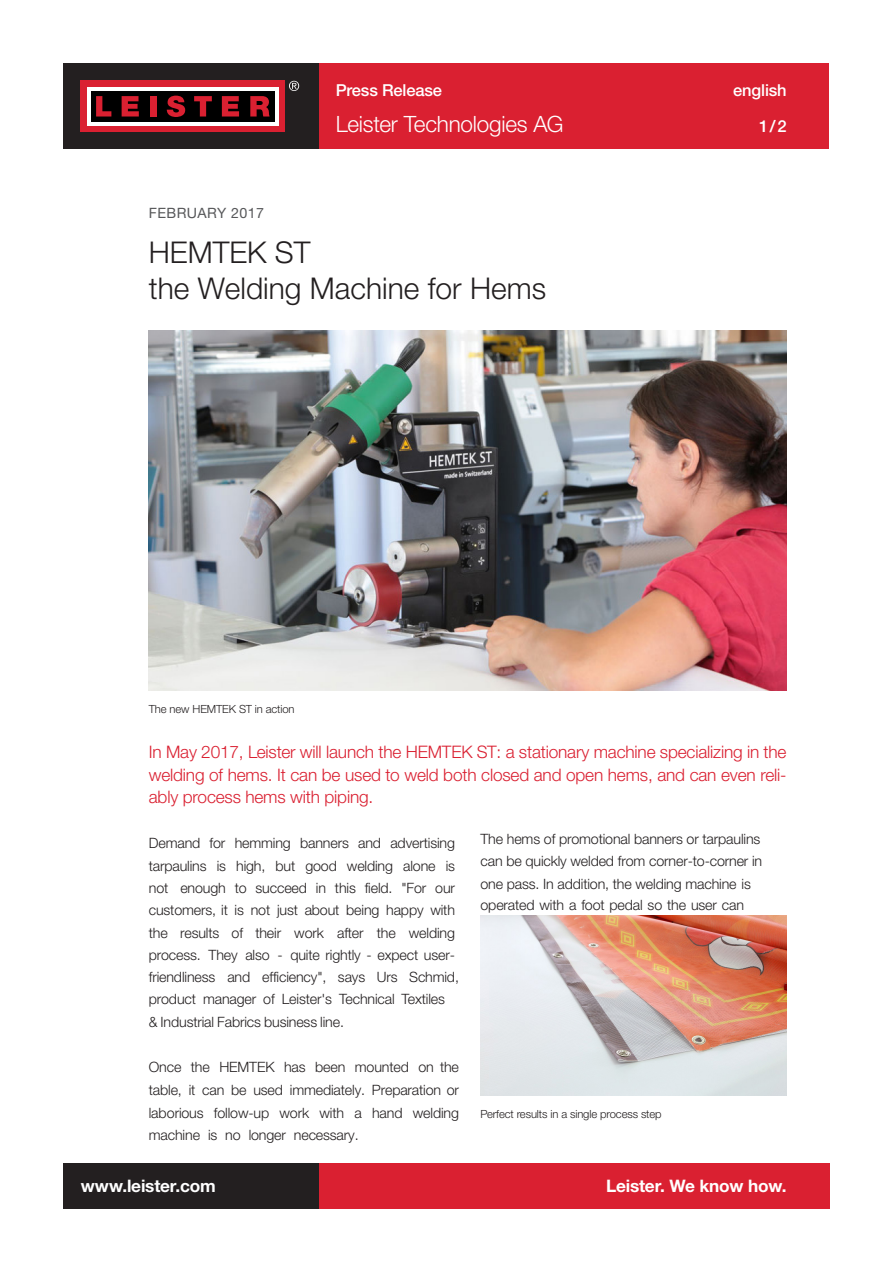
<style>
.page{position:relative;width:893px;height:1263px;background:#fff}
.page>*{position:absolute;margin:0;border:0;box-sizing:border-box;transform-origin:0 0}
.text{font:300 30px/36px "Helvetica Neue LTW1 G";color:#231f20}
.t1{font:300 22.5px "Helvetica Neue LTW1 G";letter-spacing:-.01em;color:#fff}
.Einleitung{font:300 17.25px/22.5px "Helvetica Neue LTW1 G";letter-spacing:-.01em;color:#da2031}
.t2{font:700 17.25px "Helvetica Neue LTW1 G";letter-spacing:-.01em;color:#fff}
.t3{font:500 16.5px "Helvetica Neue LTW1 G";letter-spacing:-.01em;color:#fff}
.Lauftext{font:300 14.25px/22.2px "Helvetica Neue LTW1 G";letter-spacing:-.01em;color:#231f20}
.text-2{font:14.25px "Helvetica Neue LTW1 G";letter-spacing:.03em;color:#57585a}
.Bildlegende{font:300 11.25px "Helvetica Neue LTW1 G";letter-spacing:-.01em;color:#231f20}
</style>
<div class="page">
<div style="left:64px;top:64px;width:765px;height:85px;background:#da2031"></div>
<div style="left:64px;top:64px;width:255px;height:85px;background:#231f20"></div>
<div style="left:81px;top:81px;width:204px;height:51px;background:#da2031"></div>
<div style="left:87px;top:87px;width:192px;height:39px;background:#fff"></div>
<div style="left:91px;top:91px;width:184px;height:31px;background:#000"></div>
<svg style="left:96px;top:96px;width:15px;height:21px"></svg>
<svg style="left:122px;top:96px;width:17px;height:21px"></svg>
<div style="left:150px;top:96px;width:6px;height:21px;background:#da2031"></div>
<svg style="left:167px;top:96px;width:18px;height:21px"></svg>
<svg style="left:194px;top:96px;width:18px;height:21px"></svg>
<svg style="left:222px;top:96px;width:17px;height:21px"></svg>
<svg style="left:250px;top:96px;width:20px;height:21px"></svg>
<svg style="left:289px;top:81px;width:10px;height:10px"></svg>
<div style="left:64px;top:1163px;width:255px;height:45px;background:#231f20"></div>
<div style="left:319px;top:1163px;width:510px;height:45px;background:#da2031"></div>
<img style="left:149px;top:330px;width:638px;height:361px">
<img style="left:480px;top:916px;width:307px;height:180px">
<p class="t3" style="left:336px;top:80px;width:108px">Press Release</p>
<p class="t3" style="left:733px;top:80px;width:55px">english</p>
<p class="t1" style="left:336px;top:110px;width:229px">Leister Technologies AG</p>
<p class="t3" style="left:759px;top:116px;width:29px">1/2</p>
<p class="text-2" style="left:149px;top:204px;width:117px">FEBRUARY 2017</p>
<p class="text" style="left:149px;top:234px;width:399px">HEMTEK ST<br>the Welding Machine for Hems</p>
<p class="Bildlegende" style="left:149px;top:702px;width:147px">The new HEMTEK ST in action</p>
<p class="Einleitung" style="left:149px;top:741px;width:639px">In May 2017, Leister will launch the HEMTEK ST: a stationary machine specializing in the</p>
<p class="Einleitung" style="left:149px;top:763px;width:639px">welding of hems. It can be used to weld both closed and open hems, and can even reli&shy;ably process hems with piping.</p>
<p class="Lauftext" style="left:149px;top:832px;width:312px">Demand for hemming banners and advertising tarpaulins is high, but good welding alone is not enough to succeed in this field. "For our customers, it is not just about being happy with the results of their work after the welding process. They also - quite rightly - expect user&shy;friendliness and efficiency", says Urs Schmid, product manager of Leister's Technical Textiles</p>
<p class="Lauftext" style="left:149px;top:1011px;width:197px">&amp; Industrial Fabrics business line.</p>
<p class="Lauftext" style="left:149px;top:1055px;width:312px;line-height:22.8px;text-align:justify">Once the HEMTEK has been mounted on the table, it can be used immediately. Preparation or laborious follow-up work with a hand welding machine is no longer necessary.</p>
<p class="Lauftext" style="left:480px;top:827px;width:283px">The hems of promotional banners or tarpaulins can be quickly welded from corner-to-corner in one pass. In addition, the welding machine is operated with a foot pedal so the user can</p>
<p class="Bildlegende" style="left:480px;top:1107px;width:183px">Perfect results in a single process step</p>
<p class="t2" style="left:81px;top:1175px;width:136px">www.leister.com</p>
<p class="t2" style="left:606px;top:1175px;width:182px">Leister. We know how.</p>
</div>
